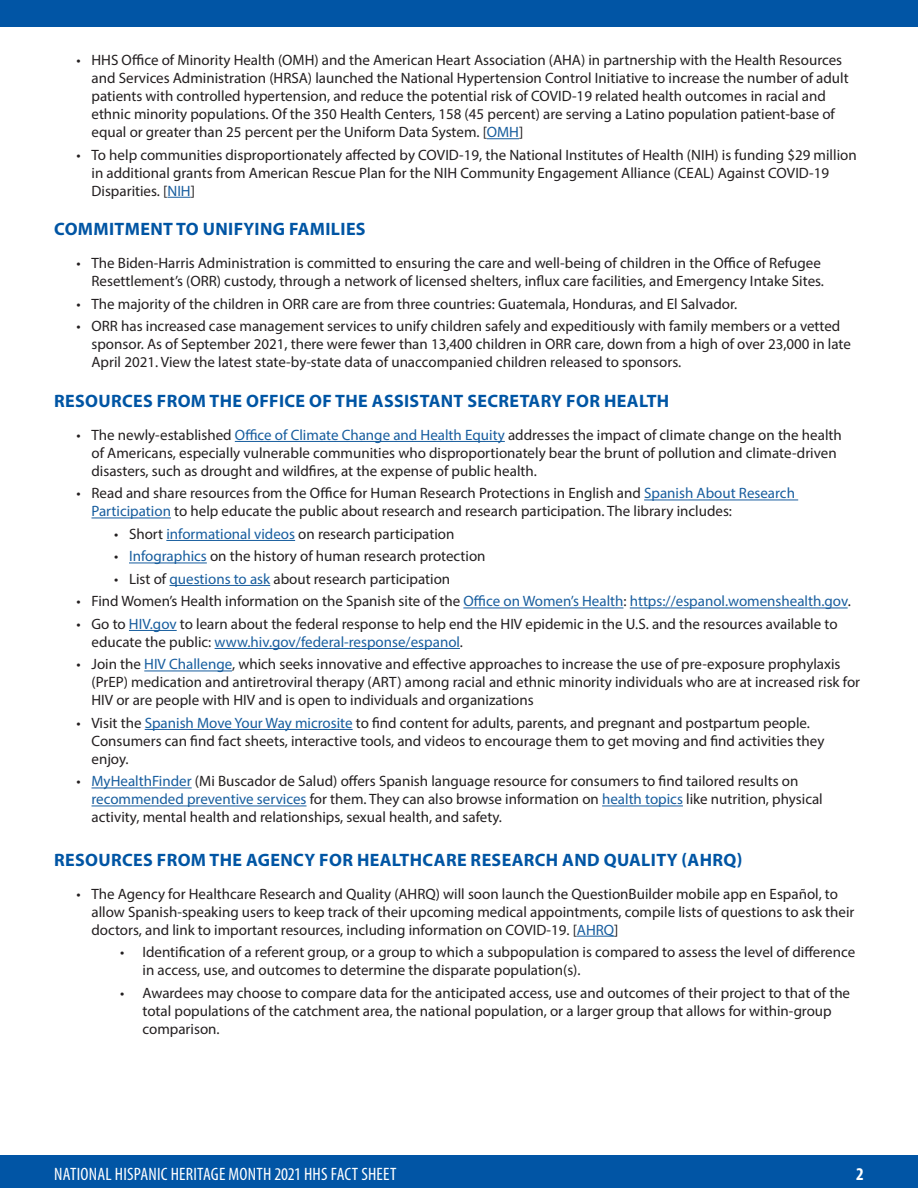
<style>
.page{position:relative;width:918px;height:1188px;background:#fff}
.page>*{position:absolute;margin:0;border:0;box-sizing:border-box;transform-origin:0 0}
.body_copy{font:700 18px "Myriad Pro";letter-spacing:.02em;color:#0055a4}
.Sec_Ftr_R{font:condensed 18px "Myriad Pro";letter-spacing:.01em;color:#fff}
.page{font:700 condensed 18px "Myriad Pro";color:#fff}
.t1{font:15px/18px "Myriad Pro";color:#231f20}
.t2{font:15px "Myriad Pro";color:#175d9e}
.s1{color:#175d9e}
.s2{color:#231f20}
</style>
<div class="page">
<div style="left:0;top:1155px;width:918px;height:33px;background:#0155a5"></div>
<div style="left:0;top:0;width:918px;height:27px;background:#0155a5"></div>
<hr style="left:487px;top:138px;width:32px;height:1px;background:#175d9e">
<svg style="left:167px;top:197px;width:24px;height:1px"></svg>
<hr style="left:235px;top:441px;width:270px;height:1px;background:#175d9e">
<hr style="left:644px;top:500px;width:154px;height:1px;background:#175d9e">
<hr style="left:92px;top:518px;width:79px;height:1px;background:#175d9e">
<hr style="left:166px;top:540px;width:129px;height:1px;background:#175d9e">
<hr style="left:129px;top:563px;width:78px;height:1px;background:#175d9e">
<hr style="left:169px;top:585px;width:101px;height:1px;background:#175d9e">
<hr style="left:463px;top:608px;width:160px;height:1px;background:#175d9e">
<hr style="left:630px;top:608px;width:218px;height:1px;background:#175d9e">
<hr style="left:129px;top:630px;width:48px;height:1px;background:#175d9e">
<hr style="left:215px;top:648px;width:245px;height:1px;background:#175d9e">
<hr style="left:144px;top:671px;width:88px;height:1px;background:#175d9e">
<hr style="left:145px;top:729px;width:208px;height:1px;background:#175d9e">
<hr style="left:92px;top:788px;width:100px;height:1px;background:#175d9e">
<hr style="left:92px;top:806px;width:215px;height:1px;background:#175d9e">
<hr style="left:602px;top:806px;width:81px;height:1px;background:#175d9e">
<hr style="left:577px;top:936px;width:37px;height:1px;background:#175d9e">
<p class="t1" style="left:92px;top:51px;width:759px;text-indent:-15px">• HHS Office of Minority Health (OMH) and the American Heart Association (AHA) in partnership with the Health Resources and Services Administration (HRSA) launched the National Hypertension Control Initiative to increase the number of adult patients with controlled hypertension, and reduce the potential risk of COVID-19 related health outcomes in racial and ethnic minority populations. Of the 350 Health Centers, 158 (45 percent) are serving a Latino population patient-base of equal or greater than 25 percent per the Uniform Data System. [<span class="s1">OMH</span>]</p>
<p class="t1" style="left:92px;top:145px;width:767px;text-indent:-15px">• To help communities disproportionately affected by COVID-19, the National Institutes of Health (NIH) is funding $29 million in additional grants from American Rescue Plan for the NIH Community Engagement Alliance (CEAL) Against COVID-19<br>Disparities. [<span class="s1">NIH</span>]</p>
<p class="body_copy" style="left:54px;top:218px;width:313px">COMMITMENT TO UNIFYING FAMILIES</p>
<p class="t1" style="left:76px;top:254px;width:749px;text-align:right">• The Biden-Harris Administration is committed to ensuring the care and well-being of children in the Office of Refugee<br>Resettlement’s (ORR) custody, through a network of licensed shelters, influx care facilities, and Emergency Intake Sites.</p>
<p class="t1" style="left:76px;top:295px;width:662px">• The majority of the children in ORR care are from three countries: Guatemala, Honduras, and El Salvador.</p>
<p class="t1" style="left:92px;top:317px;width:761px;text-indent:-15px">• ORR has increased case management services to unify children safely and expeditiously with family members or a vetted sponsor. As of September 2021, there were fewer than 13,400 children in ORR care, down from a high of over 23,000 in late<br>April 2021. View the latest state-by-state data of unaccompanied children released to sponsors.</p>
<p class="body_copy" style="left:54px;top:389px;width:617px">RESOURCES FROM THE OFFICE OF THE ASSISTANT SECRETARY FOR HEALTH</p>
<p class="t1" style="left:92px;top:426px;width:752px;text-indent:-15px">• The newly-established <span class="s1">Office of Climate Change and Health Equity</span> addresses the impact of climate change on the health of Americans, especially vulnerable communities who disproportionately bear the brunt of pollution and climate-driven disasters, such as drought and wildfires, at the expense of public health.</p>
<p class="t1" style="left:92px;top:484px;width:705px;text-indent:-15px">• Read and share resources from the Office for Human Research Protections in English and <span class="s1">Spanish About Research<br>Participation</span> to help educate the public about research and research participation. The library includes:</p>
<p class="t1" style="left:114px;top:525px;width:342px">• Short <span class="s1">informational videos</span> on research participation</p>
<p class="t1" style="left:114px;top:547px;width:373px">• <span class="s1">Infographics</span> on the history of human research protection</p>
<p class="t1" style="left:114px;top:570px;width:338px">• List of <span class="s1">questions to ask</span> about research participation</p>
<p class="t2" style="left:76px;top:592px;width:776px"><span class="s2">• Find Women’s Health information on the Spanish site of the</span> Office on Women’s Health<span class="s2">:</span> https://espanol.womenshealth.gov<span class="s2">.</span></p>
<p class="t1" style="left:92px;top:615px;width:748px;text-indent:-15px">• Go to <span class="s1">HIV.gov</span> to learn about the federal response to help end the HIV epidemic in the U.S. and the resources available to educate the public: <span class="s1">www.hiv.gov/federal-response/espanol</span>.</p>
<p class="t1" style="left:92px;top:655px;width:770px;text-indent:-15px">• Join the <span class="s1">HIV Challenge</span>, which seeks innovative and effective approaches to increase the use of pre-exposure prophylaxis (PrEP) medication and antiretroviral therapy (ART) among racial and ethnic minority individuals who are at increased risk for<br>HIV or are people with HIV and is open to individuals and organizations</p>
<p class="t1" style="left:92px;top:714px;width:734px;text-indent:-15px">• Visit the <span class="s1">Spanish Move Your Way microsite</span> to find content for adults, parents, and pregnant and postpartum people.<br>Consumers can find fact sheets, interactive tools, and videos to encourage them to get moving and find activities they enjoy.</p>
<p class="t1" style="left:92px;top:772px;width:733px;text-indent:-15px">• <span class="s1">MyHealthFinder</span> (Mi Buscador de Salud) offers Spanish language resource for consumers to find tailored results on <span class="s1">recommended preventive services</span> for them. They can also browse information on <span class="s1">health topics</span> like nutrition, physical activity, mental health and relationships, sexual health, and safety.</p>
<p class="body_copy" style="left:54px;top:848px;width:690px">RESOURCES FROM THE AGENCY FOR HEALTHCARE RESEARCH AND QUALITY (AHRQ)</p>
<p class="t1" style="left:92px;top:884px;width:764px;text-indent:-15px">• The Agency for Healthcare Research and Quality (AHRQ) will soon launch the QuestionBuilder mobile app en Español, to allow Spanish-speaking users to keep track of their upcoming medical appointments, compile lists of questions to ask their doctors, and link to important resources, including information on COVID-19. [<span class="s1">AHRQ</span>]</p>
<p class="t1" style="left:142px;top:943px;width:714px;text-indent:-22px">• Identification of a referent group, or a group to which a subpopulation is compared to assess the level of difference in access, use, and outcomes to determine the disparate population(s).</p>
<p class="t1" style="left:142px;top:983px;width:709px;text-indent:-22px">• Awardees may choose to compare data for the anticipated access, use and outcomes of their project to that of the total populations of the catchment area, the national population, or a larger group that allows for within-group comparison.</p>
<p class="Sec_Ftr_R" style="left:54px;top:1163px;width:344px">NATIONAL HISPANIC HERITAGE MONTH 2021 HHS FACT SHEET</p>
<p class="page" style="left:856px;top:1163px;width:9px">2</p>
</div>
